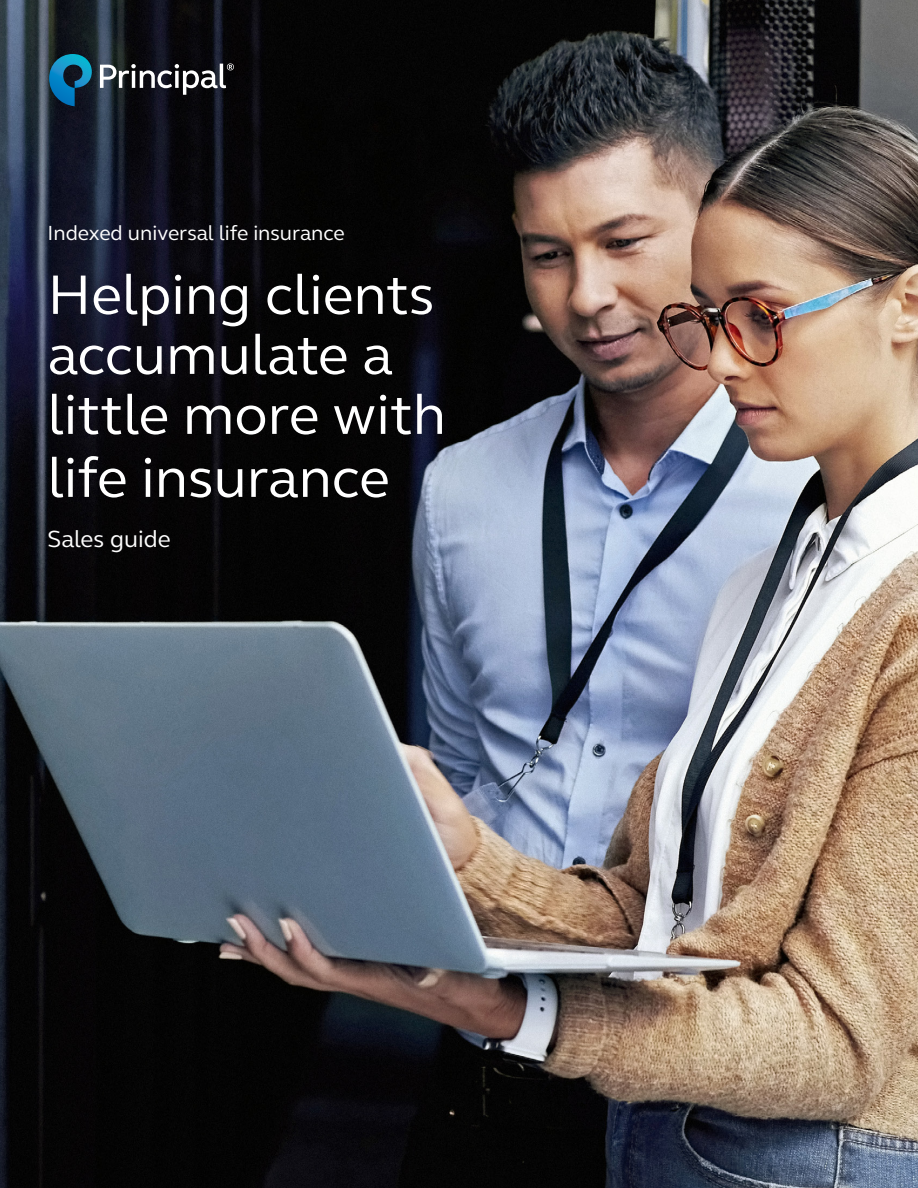
<style>
.page{position:relative;width:918px;height:1188px;background:#fff}
.page>*{position:absolute;margin:0;border:0;box-sizing:border-box;transform-origin:0 0}
.CvrHead{font:57px/61.1px "FS Elliot Pro";color:#fff}
.CvrHead-2{font:24px "FS Elliot Pro";color:#fff}
.Product_Identifier{font:21px "FS Elliot Pro";color:#fff}
</style>
<div class="page">
<img style="left:0;top:0;width:918px;height:1188px">
<svg style="left:49px;top:54px;width:43px;height:52px;background:#0e587a"></svg>
<svg style="left:100px;top:63px;width:134px;height:32px"></svg>
<p class="Product_Identifier" style="left:48px;top:219px;width:299px">Indexed universal life insurance</p>
<p class="CvrHead" style="left:48px;top:263px;width:400px">Helping clients accumulate a little more with life insurance</p>
<p class="CvrHead-2" style="left:48px;top:523px;width:125px">Sales guide</p>
</div>
